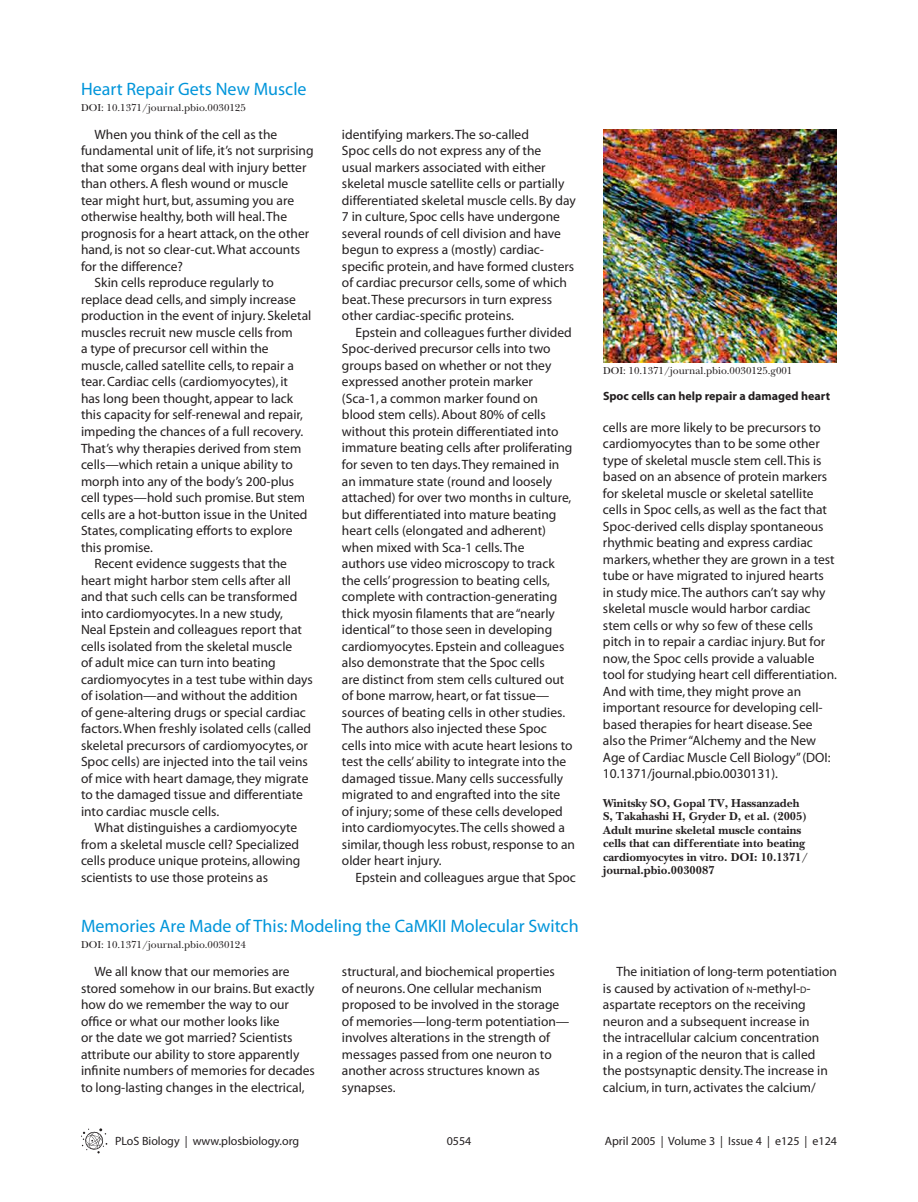
<style>
.page{position:relative;width:918px;height:1202px;background:#fff}
.page>*{position:absolute;margin:0;border:0;box-sizing:border-box;transform-origin:0 0}
.t1{font:18px "Myriad";color:#0095da}
.t2{font:13.5px/16.5px "Myriad";color:#231f20}
.t3{font:700 12px/13.5px "PLB Iserif";color:#231f20}
.t4{font:12px "Myriad";color:#231f20}
.t5{font:700 12px "Myriad";color:#231f20}
.t6{font:500 10.5px "PLB Iserif";color:#231f20}
.s1{font-size:9.45px}
</style>
<div class="page">
<svg style="left:81px;top:1128px;width:26px;height:25px"></svg>
<img style="left:603px;top:129px;width:234px;height:233px">
<h1 class="t1" style="left:81px;top:82px;width:227px">Heart Repair Gets New Muscle</h1>
<p class="t6" style="left:81px;top:103px;width:166px">DOI: 10.1371/journal.pbio.0030125</p>
<p class="t2" style="left:94px;top:127px;width:184px">When you think of the cell as the</p>
<p class="t2" style="left:81px;top:144px;width:234px">fundamental unit of life, it’s not surprising</p>
<p class="t2" style="left:81px;top:160px;width:227px">that some organs deal with injury better</p>
<p class="t2" style="left:81px;top:177px;width:209px">than others. A flesh wound or muscle</p>
<p class="t2" style="left:81px;top:193px;width:215px">tear might hurt, but, assuming you are</p>
<p class="t2" style="left:81px;top:210px;width:208px">otherwise healthy, both will heal. The</p>
<p class="t2" style="left:81px;top:226px;width:230px">prognosis for a heart attack, on the other</p>
<p class="t2" style="left:81px;top:243px;width:221px">hand, is not so clear-cut. What accounts</p>
<p class="t2" style="left:81px;top:259px;width:104px">for the difference?</p>
<p class="t2" style="left:94px;top:276px;width:181px">Skin cells reproduce regularly to</p>
<p class="t2" style="left:81px;top:292px;width:217px">replace dead cells, and simply increase</p>
<p class="t2" style="left:81px;top:309px;width:232px">production in the event of injury. Skeletal</p>
<p class="t2" style="left:81px;top:325px;width:213px">muscles recruit new muscle cells from</p>
<p class="t2" style="left:81px;top:342px;width:189px">a type of precursor cell within the</p>
<p class="t2" style="left:81px;top:358px;width:214px">muscle, called satellite cells, to repair a</p>
<p class="t2" style="left:81px;top:375px;width:209px">tear. Cardiac cells (cardiomyocytes), it</p>
<p class="t2" style="left:81px;top:391px;width:214px">has long been thought, appear to lack</p>
<p class="t2" style="left:81px;top:408px;width:224px">this capacity for self-renewal and repair,</p>
<p class="t2" style="left:81px;top:424px;width:224px">impeding the chances of a full recovery.</p>
<p class="t2" style="left:81px;top:441px;width:222px">That’s why therapies derived from stem</p>
<p class="t2" style="left:81px;top:457px;width:213px">cells—which retain a unique ability to</p>
<p class="t2" style="left:81px;top:474px;width:215px">morph into any of the body’s 200-plus</p>
<p class="t2" style="left:81px;top:490px;width:226px">cell types—hold such promise. But stem</p>
<p class="t2" style="left:81px;top:507px;width:228px">cells are a hot-button issue in the United</p>
<p class="t2" style="left:81px;top:523px;width:213px">States, complicating efforts to explore</p>
<p class="t2" style="left:81px;top:540px;width:73px">this promise.</p>
<p class="t2" style="left:94px;top:556px;width:194px">Recent evidence suggests that the</p>
<p class="t2" style="left:81px;top:573px;width:212px">heart might harbor stem cells after all</p>
<p class="t2" style="left:81px;top:589px;width:218px">and that such cells can be transformed</p>
<p class="t2" style="left:81px;top:606px;width:204px">into cardiomyocytes. In a new study,</p>
<p class="t2" style="left:81px;top:622px;width:223px">Neal Epstein and colleagues report that</p>
<p class="t2" style="left:81px;top:639px;width:213px">cells isolated from the skeletal muscle</p>
<p class="t2" style="left:81px;top:655px;width:196px">of adult mice can turn into beating</p>
<p class="t2" style="left:81px;top:672px;width:233px">cardiomyocytes in a test tube within days</p>
<p class="t2" style="left:81px;top:688px;width:218px">of isolation—and without the addition</p>
<p class="t2" style="left:81px;top:705px;width:226px">of gene-altering drugs or special cardiac</p>
<p class="t2" style="left:81px;top:721px;width:232px">factors. When freshly isolated cells (called</p>
<p class="t2" style="left:81px;top:738px;width:229px">skeletal precursors of cardiomyocytes, or</p>
<p class="t2" style="left:81px;top:754px;width:228px">Spoc cells) are injected into the tail veins</p>
<p class="t2" style="left:81px;top:771px;width:229px">of mice with heart damage, they migrate</p>
<p class="t2" style="left:81px;top:787px;width:223px">to the damaged tissue and differentiate</p>
<p class="t2" style="left:81px;top:804px;width:140px">into cardiac muscle cells.</p>
<p class="t2" style="left:94px;top:820px;width:204px">What distinguishes a cardiomyocyte</p>
<p class="t2" style="left:81px;top:837px;width:220px">from a skeletal muscle cell? Specialized</p>
<p class="t2" style="left:81px;top:853px;width:221px">cells produce unique proteins, allowing</p>
<p class="t2" style="left:81px;top:870px;width:189px">scientists to use those proteins as</p>
<p class="t2" style="left:342px;top:127px;width:235px">identifying markers. The so-called<br>Spoc cells do not express any of the<br>usual markers associated with either skeletal muscle satellite cells or partially differentiated skeletal muscle cells. By day 7 in culture, Spoc cells have undergone several rounds of cell division and have begun to express a (mostly) cardiac&shy;specific protein, and have formed clusters of cardiac precursor cells, some of which beat. These precursors in turn express other cardiac-specific proteins.</p>
<p class="t2" style="left:342px;top:325px;width:235px;text-indent:14px">Epstein and colleagues further divided Spoc-derived precursor cells into two groups based on whether or not they expressed another protein marker<br>(Sca-1, a common marker found on<br>blood stem cells). About 80% of cells without this protein differentiated into immature beating cells after proliferating for seven to ten days. They remained in an immature state (round and loosely attached) for over two months in culture, but differentiated into mature beating heart cells (elongated and adherent) when mixed with Sca-1 cells. The<br>authors use video microscopy to track the cells’ progression to beating cells, complete with contraction-generating thick myosin filaments that are “nearly identical” to those seen in developing cardiomyocytes. Epstein and colleagues also demonstrate that the Spoc cells<br>are distinct from stem cells cultured out of bone marrow, heart, or fat tissue— sources of beating cells in other studies.<br>The authors also injected these Spoc<br>cells into mice with acute heart lesions to test the cells’ ability to integrate into the damaged tissue. Many cells successfully migrated to and engrafted into the site of injury; some of these cells developed into cardiomyocytes. The cells showed a similar, though less robust, response to an older heart injury.</p>
<p class="t2" style="left:355px;top:870px;width:222px">Epstein and colleagues argue that Spoc</p>
<h1 class="t1" style="left:81px;top:919px;width:499px">Memories Are Made of This: Modeling the CaMKII Molecular Switch</h1>
<p class="t6" style="left:81px;top:940px;width:166px">DOI: 10.1371/journal.pbio.0030124</p>
<p class="t6" style="left:603px;top:366px;width:191px">DOI: 10.1371/journal.pbio.0030125.g001</p>
<p class="t5" style="left:603px;top:391px;width:229px">Spoc cells can help repair a damaged heart</p>
<p class="t2" style="left:603px;top:420px;width:235px">cells are more likely to be precursors to cardiomyocytes than to be some other type of skeletal muscle stem cell. This is based on an absence of protein markers for skeletal muscle or skeletal satellite cells in Spoc cells, as well as the fact that Spoc-derived cells display spontaneous rhythmic beating and express cardiac markers, whether they are grown in a test tube or have migrated to injured hearts in study mice. The authors can’t say why skeletal muscle would harbor cardiac stem cells or why so few of these cells pitch in to repair a cardiac injury. But for now, the Spoc cells provide a valuable tool for studying heart cell differentiation.<br>And with time, they might prove an important resource for developing cell&shy;based therapies for heart disease. See also the Primer “Alchemy and the New Age of Cardiac Muscle Cell Biology” (DOI:<br>10.1371/journal.pbio.0030131).</p>
<p class="t3" style="left:603px;top:797px;width:207px">Winitsky SO, Gopal TV, Hassanzadeh S, Takahashi H, Gryder D, et al. (2005)<br>Adult murine skeletal muscle contains cells that can differentiate into beating cardiomyocytes in vitro. DOI: 10.1371/ journal.pbio.0030087</p>
<p class="t2" style="left:81px;top:964px;width:236px;text-indent:14px">We all know that our memories are stored somehow in our brains. But exactly how do we remember the way to our office or what our mother looks like<br>or the date we got married? Scientists attribute our ability to store apparently infinite numbers of memories for decades to long-lasting changes in the electrical,</p>
<p class="t2" style="left:342px;top:964px;width:229px">structural, and biochemical properties of neurons. One cellular mechanism proposed to be involved in the storage of memories—long-term potentiation— involves alterations in the strength of messages passed from one neuron to another across structures known as synapses.</p>
<p class="t2" style="left:603px;top:964px;width:236px;text-indent:14px">The initiation of long-term potentiation is caused by activation of <span class="s1">N</span>-methyl-<span class="s1">D&shy;</span>aspartate receptors on the receiving neuron and a subsequent increase in<br>the intracellular calcium concentration<br>in a region of the neuron that is called the postsynaptic density. The increase in calcium, in turn, activates the calcium/</p>
<p class="t4" style="left:115px;top:1136px;width:186px">PLoS Biology | www.plosbiology.org</p>
<p class="t4" style="left:447px;top:1136px;width:26px">0554</p>
<p class="t4" style="left:605px;top:1136px;width:234px">April 2005 | Volume 3 | Issue 4 | e125 | e124</p>
</div>
